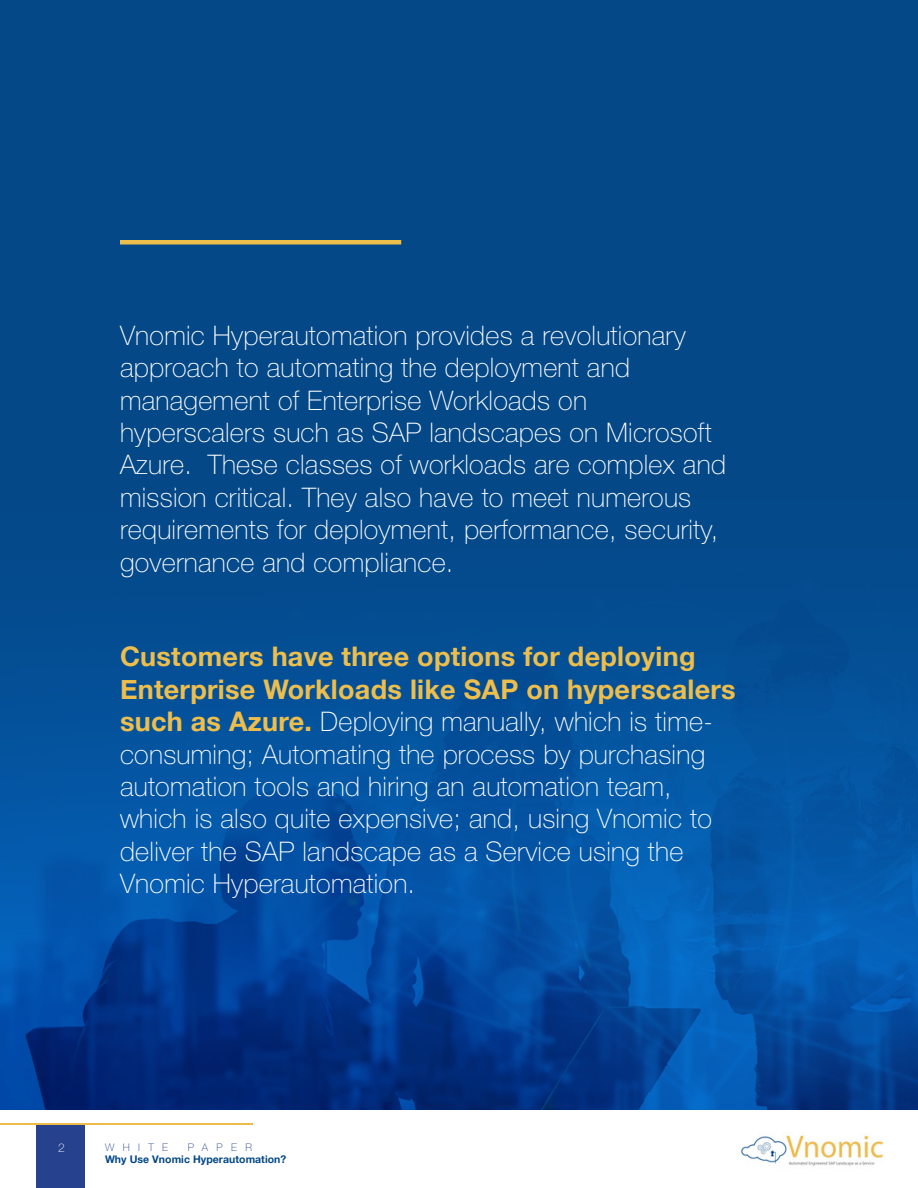
<style>
.page{position:relative;width:918px;height:1188px;background:#fff}
.page>*{position:absolute;margin:0;border:0;box-sizing:border-box;transform-origin:0 0}
.t1{font:100 27px/32.4px "Helvetica Neue LT Std";letter-spacing:.01em;color:#fff}
.t2{font:700 27px/32.4px "Helvetica Neue";letter-spacing:.01em;color:#edbe4c}
.t3{font:100 12px "Helvetica Neue LT Std";color:#fff}
.t4{font:700 10.5px "Helvetica Neue";letter-spacing:.005em;color:#044887}
.t5{font:100 10.5px "Helvetica Neue LT Std";letter-spacing:.8em;color:#25408f}
.s1{font-family:"Helvetica Neue";font-weight:700;color:#edbe4c}
</style>
<div class="page">
<div style="left:0;top:0;width:918px;height:1110px;background:#044887"></div>
<img style="left:0;top:612px;width:918px;height:498px">
<hr style="left:120px;top:240px;width:281px;height:4px;background:#edbe4c">
<img style="left:741px;top:1135px;width:143px;height:31px">
<hr style="left:0;top:1123px;width:252px;height:2px;background:#edbb49">
<div style="left:36px;top:1125px;width:49px;height:63px;background:#26418d"></div>
<p class="t1" style="left:120px;top:319px;width:608px">Vnomic Hyperautomation provides a revolutionary approach to automating the deployment and management of Enterprise Workloads on hyperscalers such as SAP landscapes on Microsoft Azure. These classes of workloads are complex and mission critical. They also have to meet numerous requirements for deployment, performance, security, governance and compliance.</p>
<p class="t2" style="left:120px;top:640px;width:617px">Customers have three options for deploying<br>Enterprise Workloads like SAP on hyperscalers</p>
<p class="t1" style="left:120px;top:705px;width:594px"><span class="s1">such as Azure.</span> Deploying manually, which is time&shy;consuming; Automating the process by purchasing automation tools and hiring an automation team, which is also quite expensive; and, using Vnomic to deliver the SAP landscape as a Service using the Vnomic Hyperautomation.</p>
<p class="t3" style="left:58px;top:1141px;width:8px">2</p>
<p class="t5" style="left:105px;top:1141px;width:65px">WHITE</p>
<p class="t5" style="left:188px;top:1141px;width:66px">PAPER</p>
<p class="t4" style="left:105px;top:1153px;width:183px">Why Use Vnomic Hyperautomation?</p>
</div>
